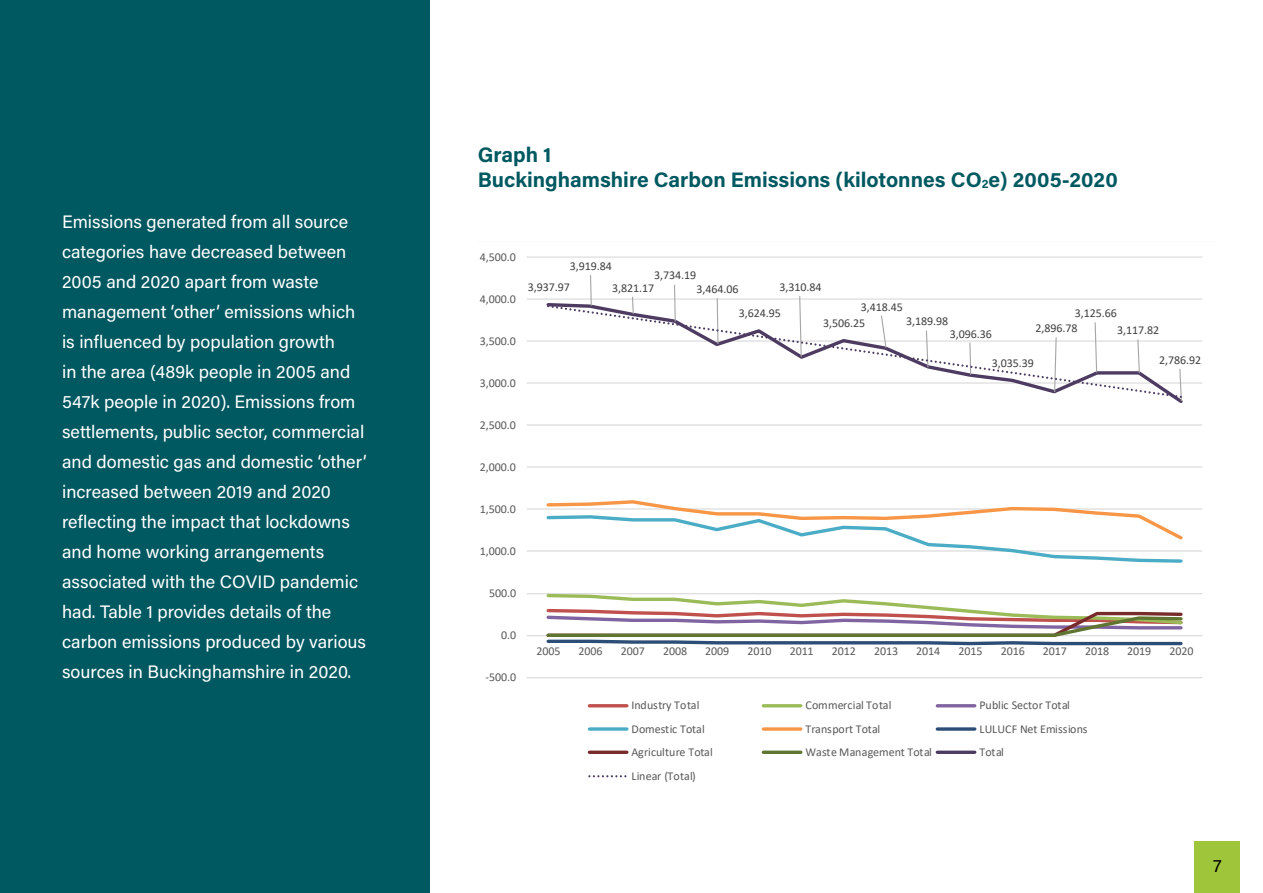
<style>
.page{position:relative;width:1263px;height:893px;background:#fff}
.page>*{position:absolute;margin:0;border:0;box-sizing:border-box;transform-origin:0 0}
.Heading_3{font:700 21px/25.2px "Acumin Pro";color:#005961}
.Body_text{font:18px/30px "Acumin Pro";color:#fff}
.t1{font:18px "Acumin Pro";color:#000}
.t2{font:12px "Calibri";letter-spacing:-.005em;color:#595959}
.t3{font:12px "Calibri";letter-spacing:-.005em;color:#404040}
.t4{font:12px "Calibri";letter-spacing:.015em;color:#595959}
.s1{font-size:12.3px}
</style>
<div class="page">
<div style="left:0;top:0;width:429px;height:893px;background:#005961"></div>
<svg style="left:527px;top:256px;width:676px;height:522px"></svg>
<div style="left:1194px;top:842px;width:46px;height:51px;background:#9fc63b"></div>
<p class="Body_text" style="left:62px;top:206px;width:306px">Emissions generated from all source categories have decreased between 2005 and 2020 apart from waste management ‘other’ emissions which is influenced by population growth<br>in the area (489k people in 2005 and 547k people in 2020). Emissions from settlements, public sector, commercial and domestic gas and domestic ‘other’ increased between 2019 and 2020 reflecting the impact that lockdowns and home working arrangements associated with the COVID pandemic had. Table 1 provides details of the carbon emissions produced by various sources in Buckinghamshire in 2020.</p>
<p class="Heading_3" style="left:478px;top:141px;width:641px">Graph 1<br>Buckinghamshire Carbon Emissions (kilotonnes CO<span class="s1">2</span>e) 2005-2020</p>
<p class="t2" style="left:480px;top:248px;width:38px">4,500.0</p>
<p class="t2" style="left:480px;top:290px;width:38px">4,000.0</p>
<p class="t2" style="left:480px;top:332px;width:38px">3,500.0</p>
<p class="t2" style="left:480px;top:374px;width:38px">3,000.0</p>
<p class="t3" style="left:570px;top:258px;width:44px">3,919.84</p>
<p class="t3" style="left:654px;top:267px;width:44px">3,734.19</p>
<p class="t3" style="left:528px;top:278px;width:44px">3,937.97</p>
<p class="t3" style="left:612px;top:279px;width:44px">3,821.17</p>
<p class="t3" style="left:696px;top:281px;width:44px">3,464.06</p>
<p class="t3" style="left:779px;top:279px;width:44px">3,310.84</p>
<p class="t3" style="left:739px;top:305px;width:44px">3,624.95</p>
<p class="t3" style="left:861px;top:298px;width:44px">3,418.45</p>
<p class="t3" style="left:823px;top:315px;width:44px">3,506.25</p>
<p class="t3" style="left:906px;top:313px;width:44px">3,189.98</p>
<p class="t3" style="left:950px;top:325px;width:44px">3,096.36</p>
<p class="t3" style="left:1075px;top:305px;width:44px">3,125.66</p>
<p class="t3" style="left:1036px;top:320px;width:44px">2,896.78</p>
<p class="t3" style="left:1117px;top:322px;width:44px">3,117.82</p>
<p class="t3" style="left:992px;top:354px;width:44px">3,035.39</p>
<p class="t3" style="left:1159px;top:351px;width:44px">2,786.92</p>
<p class="t2" style="left:480px;top:417px;width:38px">2,500.0</p>
<p class="t2" style="left:480px;top:459px;width:38px">2,000.0</p>
<p class="t2" style="left:480px;top:501px;width:38px">1,500.0</p>
<p class="t2" style="left:480px;top:543px;width:38px">1,000.0</p>
<p class="t2" style="left:489px;top:585px;width:29px">500.0</p>
<p class="t2" style="left:501px;top:627px;width:17px">0.0</p>
<p class="t2" style="left:485px;top:669px;width:32px">-500.0</p>
<p class="t2" style="left:536px;top:642px;width:26px">2005</p>
<p class="t2" style="left:579px;top:642px;width:26px">2006</p>
<p class="t2" style="left:621px;top:642px;width:26px">2007</p>
<p class="t2" style="left:663px;top:642px;width:26px">2008</p>
<p class="t2" style="left:705px;top:642px;width:26px">2009</p>
<p class="t2" style="left:747px;top:642px;width:26px">2010</p>
<p class="t2" style="left:790px;top:642px;width:26px">2011</p>
<p class="t2" style="left:832px;top:642px;width:26px">2012</p>
<p class="t2" style="left:874px;top:642px;width:26px">2013</p>
<p class="t2" style="left:916px;top:642px;width:26px">2014</p>
<p class="t2" style="left:958px;top:642px;width:26px">2015</p>
<p class="t2" style="left:1001px;top:642px;width:26px">2016</p>
<p class="t2" style="left:1043px;top:642px;width:26px">2017</p>
<p class="t2" style="left:1085px;top:642px;width:26px">2018</p>
<p class="t2" style="left:1127px;top:642px;width:26px">2019</p>
<p class="t2" style="left:1169px;top:642px;width:26px">2020</p>
<p class="t2" style="left:631px;top:697px;width:69px">Industry Total</p>
<p class="t4" style="left:805px;top:697px;width:87px">Commercial Total</p>
<p class="t2" style="left:979px;top:697px;width:92px">Public Sector Total</p>
<p class="t2" style="left:631px;top:720px;width:75px">Domestic Total</p>
<p class="t2" style="left:805px;top:720px;width:76px">Transport Total</p>
<p class="t2" style="left:979px;top:720px;width:110px">LULUCF Net Emissions</p>
<p class="t2" style="left:631px;top:744px;width:83px">Agriculture Total</p>
<p class="t2" style="left:805px;top:744px;width:128px">Waste Management Total</p>
<p class="t2" style="left:979px;top:744px;width:26px">Total</p>
<p class="t4" style="left:631px;top:767px;width:66px">Linear (Total)</p>
<p class="t1" style="left:1213px;top:853px;width:10px">7</p>
</div>
